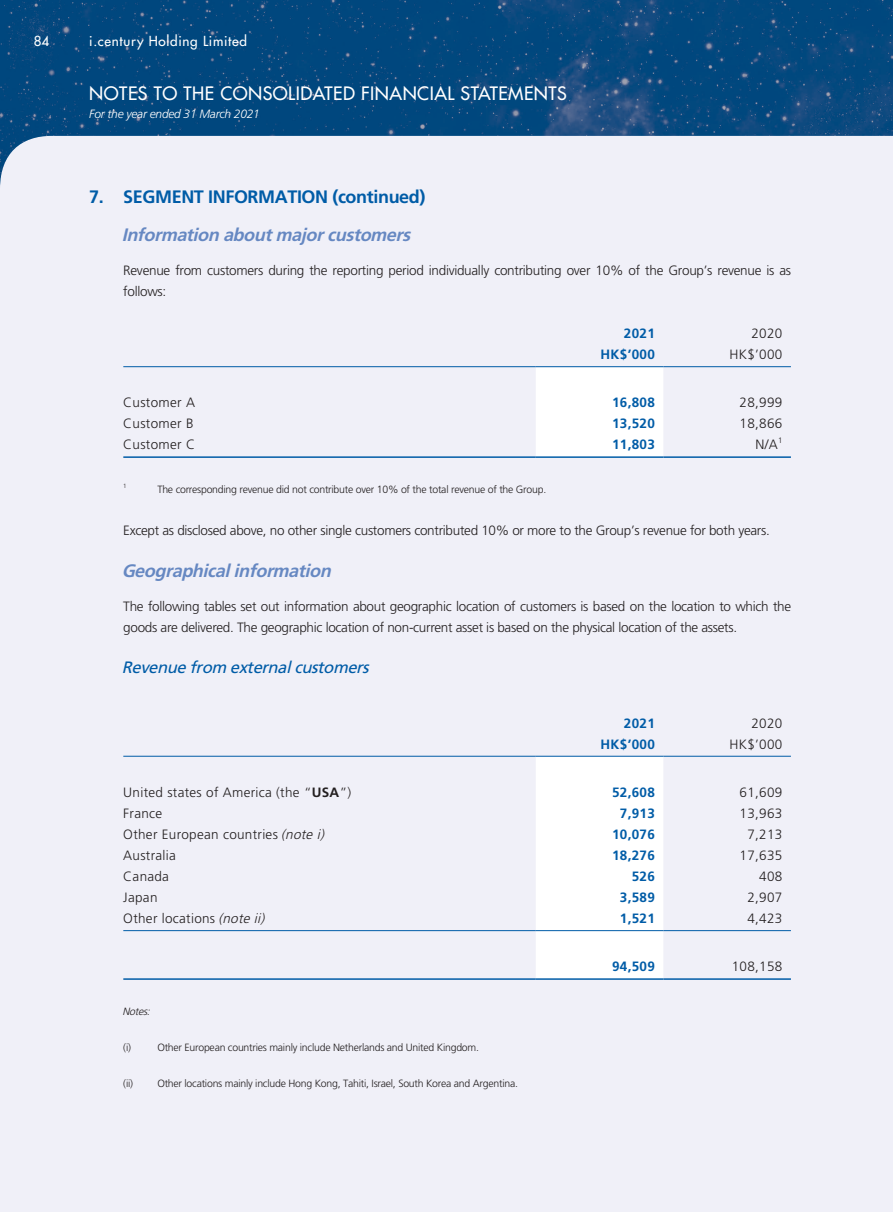
<style>
.page{position:relative;width:893px;height:1212px;background:#f0f0f8}
.page>*{position:absolute;margin:0;border:0;box-sizing:border-box;transform-origin:0 0}
.t1{font:italic 700 18px "Frutiger LT Std";color:#6688c2}
.t2{font:500 18px "Futura Std";letter-spacing:.025em;color:#fff}
.t3{font:700 18px "Frutiger LT Std";letter-spacing:-.02em;color:#005ca7}
.t4{font:italic 16.5px "Frutiger LT Std";color:#005ca7}
.t5{font:300 13.5px/21px "Frutiger LT Std";letter-spacing:-.02em;color:#231f20}
.t6{font:300 13.5px "Frutiger LT Std";letter-spacing:.02em;color:#231f20}
.t7{font:700 13.5px "Frutiger LT Std";letter-spacing:.02em;color:#005ca7}
.t8{font:500 13.5px "Futura Std";letter-spacing:.05em;color:#fff}
.t9{font:italic 300 12px "Frutiger LT Std";letter-spacing:-.02em;color:#fff}
.t10{font:300 10.5px "Frutiger LT Std";letter-spacing:-.02em;color:#231f20}
.t11{font:italic 300 10.5px "Frutiger LT Std";color:#231f20}
.t12{font:300 7.8px "Frutiger LT Std";color:#231f20}
.t13{font:300 6.15px "Frutiger LT Std";color:#231f20}
.s1{font-weight:700}
.s2{font-style:italic}
</style>
<div class="page">
<svg style="left:0;top:0;width:893px;height:186px;fill:#02487e"></svg>
<div style="left:536px;top:367px;width:127px;height:89px;background:#fff"></div>
<hr style="left:123px;top:366px;width:413px;height:1px;background:#005ca7">
<hr style="left:536px;top:366px;width:127px;height:1px;background:#005ca7">
<hr style="left:663px;top:366px;width:128px;height:1px;background:#005ca7">
<hr style="left:123px;top:456px;width:413px;height:2px;background:#005ca7">
<hr style="left:536px;top:456px;width:127px;height:2px;background:#005ca7">
<hr style="left:663px;top:456px;width:128px;height:2px;background:#005ca7">
<div style="left:536px;top:757px;width:127px;height:221px;background:#fff"></div>
<hr style="left:123px;top:756px;width:413px;height:1px;background:#005ca7">
<hr style="left:536px;top:756px;width:127px;height:1px;background:#005ca7">
<hr style="left:663px;top:756px;width:128px;height:1px;background:#005ca7">
<hr style="left:123px;top:930px;width:413px;height:1px;background:#005ca7">
<hr style="left:536px;top:930px;width:127px;height:1px;background:#005ca7">
<hr style="left:663px;top:930px;width:128px;height:1px;background:#005ca7">
<hr style="left:123px;top:978px;width:413px;height:2px;background:#005ca7">
<hr style="left:536px;top:978px;width:127px;height:2px;background:#005ca7">
<hr style="left:663px;top:978px;width:128px;height:2px;background:#005ca7">
<p class="t8" style="left:34px;top:33px;width:17px">84</p>
<p class="t8" style="left:89px;top:32px;width:159px">i.century Holding Limited</p>
<h1 class="t2" style="left:89px;top:82px;width:479px">NOTES TO THE CONSOLIDATED FINANCIAL STATEMENTS</h1>
<p class="t9" style="left:89px;top:107px;width:172px">For the year ended 31 March 2021</p>
<h1 class="t3" style="left:89px;top:186px;width:338px">7. SEGMENT INFORMATION (continued)</h1>
<h1 class="t1" style="left:122px;top:224px;width:295px">Information aboutmajorcustomers</h1>
<p class="t5" style="left:123px;top:260px;width:669px">Revenue from customers during the reporting period individually contributing over 10% of the Group’s revenue is as follows:</p>
<p class="t7" style="left:624px;top:325px;width:32px">2021</p>
<p class="t5" style="left:751px;top:323px;width:32px">2020</p>
<p class="t7" style="left:600px;top:346px;width:56px">HK$’000</p>
<p class="t5" style="left:730px;top:344px;width:54px">HK$’000</p>
<p class="t6" style="left:123px;top:395px;width:73px">Customer A</p>
<p class="t7" style="left:612px;top:395px;width:44px">16,808</p>
<p class="t5" style="left:740px;top:392px;width:44px">28,999</p>
<p class="t6" style="left:123px;top:416px;width:72px">Customer B</p>
<p class="t7" style="left:612px;top:416px;width:44px">13,520</p>
<p class="t5" style="left:740px;top:413px;width:44px">18,866</p>
<p class="t6" style="left:123px;top:437px;width:73px">Customer C</p>
<p class="t7" style="left:612px;top:437px;width:44px">11,803</p>
<p class="t5" style="left:755px;top:434px;width:24px">N/A</p>
<p class="t12" style="left:778px;top:436px;width:6px">1</p>
<p class="t13" style="left:123px;top:483px;width:5px">1</p>
<p class="t10" style="left:157px;top:484px;width:390px">The corresponding revenue did not contribute over 10% of the total revenue of the Group.</p>
<p class="t5" style="left:123px;top:520px;width:648px">Except as disclosed above, no other single customers contributed 10% or more to the Group’s revenue for both years.</p>
<h1 class="t1" style="left:122px;top:561px;width:215px">Geographicalinformation</h1>
<p class="t5" style="left:123px;top:596px;width:669px">The following tables set out information about geographic location of customers is based on the location to which the goods are delivered. The geographic location of non-current asset is based on the physical location of the assets.</p>
<p class="t4" style="left:122px;top:657px;width:253px">Revenuefrom externalcustomers</p>
<p class="t7" style="left:624px;top:715px;width:32px">2021</p>
<p class="t5" style="left:751px;top:712px;width:32px">2020</p>
<p class="t7" style="left:600px;top:736px;width:56px">HK$’000</p>
<p class="t5" style="left:730px;top:733px;width:54px">HK$’000</p>
<p class="t6" style="left:123px;top:784px;width:229px">United states of America (the “<span class="s1">USA</span>”)</p>
<p class="t7" style="left:612px;top:784px;width:44px">52,608</p>
<p class="t5" style="left:740px;top:782px;width:44px">61,609</p>
<p class="t5" style="left:123px;top:803px;width:40px">France</p>
<p class="t7" style="left:620px;top:805px;width:36px">7,913</p>
<p class="t5" style="left:740px;top:803px;width:44px">13,963</p>
<p class="t6" style="left:123px;top:826px;width:206px">Other European countries <span class="s2">(note i)</span></p>
<p class="t7" style="left:612px;top:826px;width:44px">10,076</p>
<p class="t5" style="left:747px;top:824px;width:36px">7,213</p>
<p class="t6" style="left:123px;top:847px;width:54px">Australia</p>
<p class="t7" style="left:612px;top:847px;width:44px">18,276</p>
<p class="t5" style="left:740px;top:845px;width:44px">17,635</p>
<p class="t5" style="left:123px;top:866px;width:47px">Canada</p>
<p class="t7" style="left:632px;top:868px;width:25px">526</p>
<p class="t5" style="left:759px;top:866px;width:25px">408</p>
<p class="t5" style="left:123px;top:887px;width:36px">Japan</p>
<p class="t7" style="left:620px;top:889px;width:36px">3,589</p>
<p class="t5" style="left:747px;top:887px;width:36px">2,907</p>
<p class="t6" style="left:123px;top:911px;width:146px">Other locations <span class="s2">(note ii)</span></p>
<p class="t7" style="left:620px;top:910px;width:36px">1,521</p>
<p class="t5" style="left:747px;top:908px;width:36px">4,423</p>
<p class="t7" style="left:612px;top:959px;width:44px">94,509</p>
<p class="t5" style="left:732px;top:956px;width:52px">108,158</p>
<p class="t11" style="left:122px;top:1006px;width:32px">Notes:</p>
<p class="t10" style="left:123px;top:1042px;width:9px">(i)</p>
<p class="t10" style="left:157px;top:1042px;width:323px">Other European countries mainly include Netherlands and United Kingdom.</p>
<p class="t10" style="left:123px;top:1078px;width:11px">(ii)</p>
<p class="t10" style="left:157px;top:1078px;width:362px">Other locations mainly include Hong Kong, Tahiti, Israel, South Korea and Argentina.</p>
</div>
